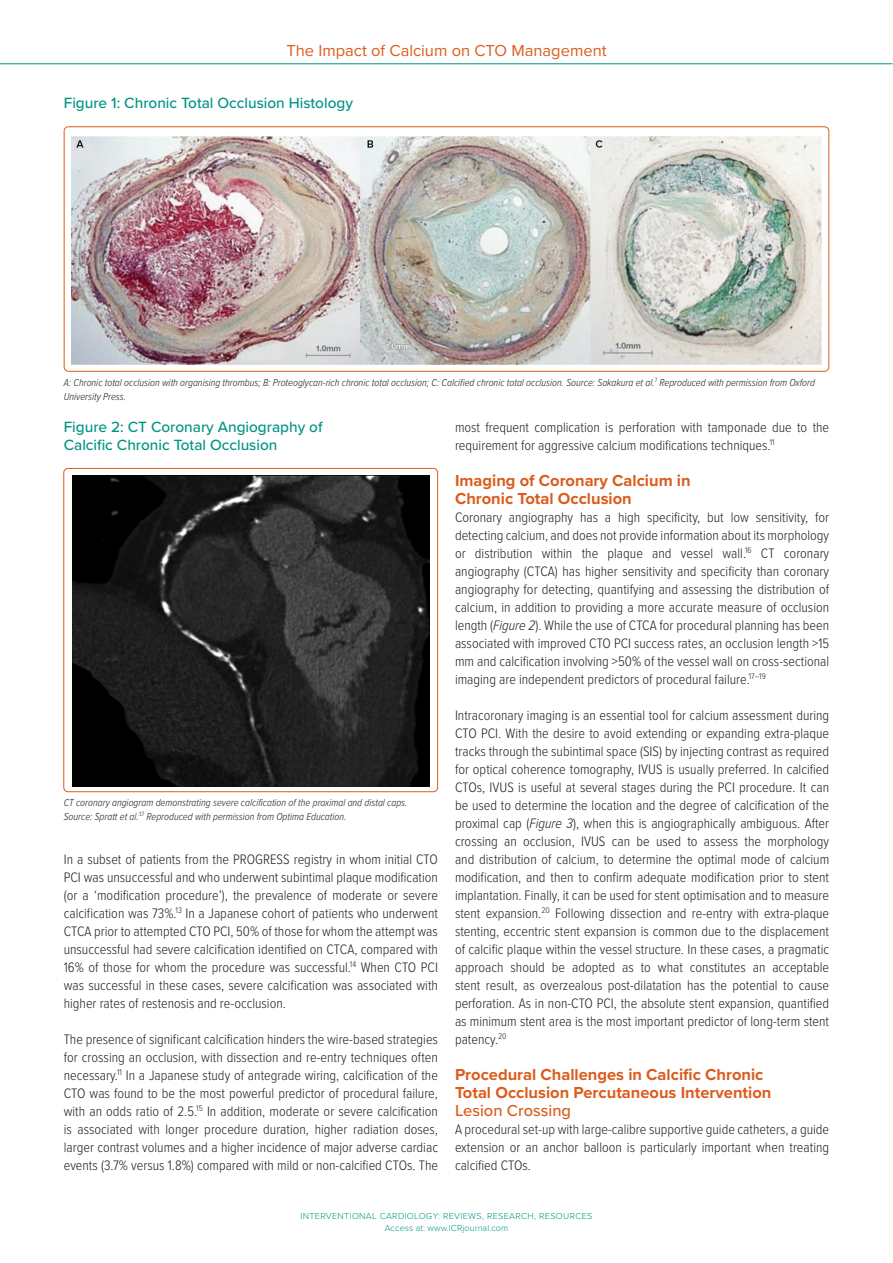
<style>
.page{position:relative;width:893px;height:1263px;background:#fff}
.page>*{position:absolute;margin:0;border:0;box-sizing:border-box;transform-origin:0 0}
._09a_HEADING_A{font:700 16.5px/18px "Proxima Nova";color:#db5c1c}
.t1{font:16.5px "Proxima Nova";color:#db5c1c}
._09b_HEADING_B{font:500 16.5px "Proxima Nova";color:#db5c1c}
._11_FIG-TABLE_HEADIN{font:500 15.3px/18px "Proxima Nova";color:#009483}
._10_BODY_TEXT{font:300 14.25px/18px "Proxima Nova Cond";color:#231f20;text-align:justify}
._11a_CAPTION_FIG-TAB{font:italic 300 10.5px/13.5px "Proxima Nova Cond";color:#231f20}
.t2{font:300 9px/12.8px "Proxima Nova";letter-spacing:.04em;color:#009483;text-align:center}
.s1{font-style:italic}
</style>
<div class="page">
<hr style="left:0;top:64px;width:892px;height:1px;background:#009483">
<img style="left:71px;top:136px;width:751px;height:228px">
<div style="left:64px;top:126px;width:765px;height:246px;border:1px solid #db5c1c;border-radius:4px"></div>
<img style="left:72px;top:475px;width:357px;height:311px">
<div style="left:63px;top:468px;width:375px;height:324px;border:1px solid #db5c1c;border-radius:4px"></div>
<p class="t1" style="left:286px;top:38px;width:322px">The Impact of Calcium on CTO Management</p>
<p class="_11_FIG-TABLE_HEADIN" style="left:64px;top:93px;width:291px">Figure 1: Chronic Total Occlusion Histology</p>
<p class="_11a_CAPTION_FIG-TAB" style="left:64px;top:376px;width:753px">A: Chronic total occlusion with organising thrombus; B: Proteoglycan-rich chronic total occlusion; C: Calcified chronic total occlusion. Source: Sakakura et al.<sup>7</sup> Reproduced with permission from Oxford<br>University Press.</p>
<p class="_11_FIG-TABLE_HEADIN" style="left:64px;top:417px;width:260px">Figure 2: CT Coronary Angiography of<br>Calcific Chronic Total Occlusion</p>
<p class="_10_BODY_TEXT" style="left:455px;top:418px;width:376px">most frequent complication is perforation with tamponade due to the requirement for aggressive calcium modifications techniques.<sup>11</sup></p>
<p class="_09a_HEADING_A" style="left:455px;top:471px;width:237px">Imaging of Coronary Calcium in<br>Chronic Total Occlusion</p>
<p class="_10_BODY_TEXT" style="left:455px;top:508px;width:376px">Coronary angiography has a high specificity, but low sensitivity, for detecting calcium, and does not provide information about its morphology or distribution within the plaque and vessel wall.<sup>16</sup> CT coronary angiography (CTCA) has higher sensitivity and specificity than coronary angiography for detecting, quantifying and assessing the distribution of calcium, in addition to providing a more accurate measure of occlusion length (<span class="s1">Figure 2</span>). While the use of CTCA for procedural planning has been associated with improved CTO PCI success rates, an occlusion length &gt;15 mm and calcification involving &gt;50% of the vessel wall on cross-sectional imaging are independent predictors of procedural failure.<sup>17–19</sup></p>
<p class="_10_BODY_TEXT" style="left:455px;top:706px;width:376px">Intracoronary imaging is an essential tool for calcium assessment during CTO PCI. With the desire to avoid extending or expanding extra-plaque tracks through the subintimal space (SIS) by injecting contrast as required for optical coherence tomography, IVUS is usually preferred. In calcified CTOs, IVUS is useful at several stages during the PCI procedure. It can be used to determine the location and the degree of calcification of the proximal cap (<span class="s1">Figure 3</span>), when this is angiographically ambiguous. After crossing an occlusion, IVUS can be used to assess the morphology and distribution of calcium, to determine the optimal mode of calcium modification, and then to confirm adequate modification prior to stent implantation. Finally, it can be used for stent optimisation and to measure stent expansion.<sup>20</sup> Following dissection and re-entry with extra-plaque stenting, eccentric stent expansion is common due to the displacement of calcific plaque within the vessel structure. In these cases, a pragmatic approach should be adopted as to what constitutes an acceptable stent result, as overzealous post-dilatation has the potential to cause perforation. As in non-CTO PCI, the absolute stent expansion, quantified as minimum stent area is the most important predictor of long-term stent patency.<sup>20</sup></p>
<p class="_09a_HEADING_A" style="left:455px;top:1065px;width:318px">Procedural Challenges in Calcific Chronic<br>Total Occlusion Percutaneous Intervention</p>
<p class="_09b_HEADING_B" style="left:455px;top:1098px;width:118px">Lesion Crossing</p>
<p class="_10_BODY_TEXT" style="left:455px;top:1120px;width:376px">A procedural set-up with large-calibre supportive guide catheters, a guide extension or an anchor balloon is particularly important when treating calcified CTOs.</p>
<p class="_11a_CAPTION_FIG-TAB" style="left:64px;top:795px;width:345px">CT coronary angiogram demonstrating severe calcification of the proximal and distal caps.<br>Source: Spratt et al.<sup>37</sup> Reproduced with permission from Optima Education.</p>
<p class="_10_BODY_TEXT" style="left:64px;top:850px;width:376px">In a subset of patients from the PROGRESS registry in whom initial CTO PCI was unsuccessful and who underwent subintimal plaque modification (or a ‘modification procedure’), the prevalence of moderate or severe calcification was 73%.<sup>13</sup> In a Japanese cohort of patients who underwent CTCA prior to attempted CTO PCI, 50% of those for whom the attempt was unsuccessful had severe calcification identified on CTCA, compared with 16% of those for whom the procedure was successful.<sup>14</sup> When CTO PCI was successful in these cases, severe calcification was associated with higher rates of restenosis and re-occlusion.</p>
<p class="_10_BODY_TEXT" style="left:64px;top:1030px;width:376px">The presence of significant calcification hinders the wire-based strategies for crossing an occlusion, with dissection and re-entry techniques often necessary.<sup>11</sup> In a Japanese study of antegrade wiring, calcification of the CTO was found to be the most powerful predictor of procedural failure, with an odds ratio of 2.5.<sup>15</sup> In addition, moderate or severe calcification is associated with longer procedure duration, higher radiation doses, larger contrast volumes and a higher incidence of major adverse cardiac events (3.7% versus 1.8%) compared with mild or non-calcified CTOs. The</p>
<p class="t2" style="left:300px;top:1209px;width:294px">INTERVENTIONAL CARDIOLOGY: REVIEWS, RESEARCH, RESOURCES<br>Access at: www.ICRjournal.com</p>
</div>
